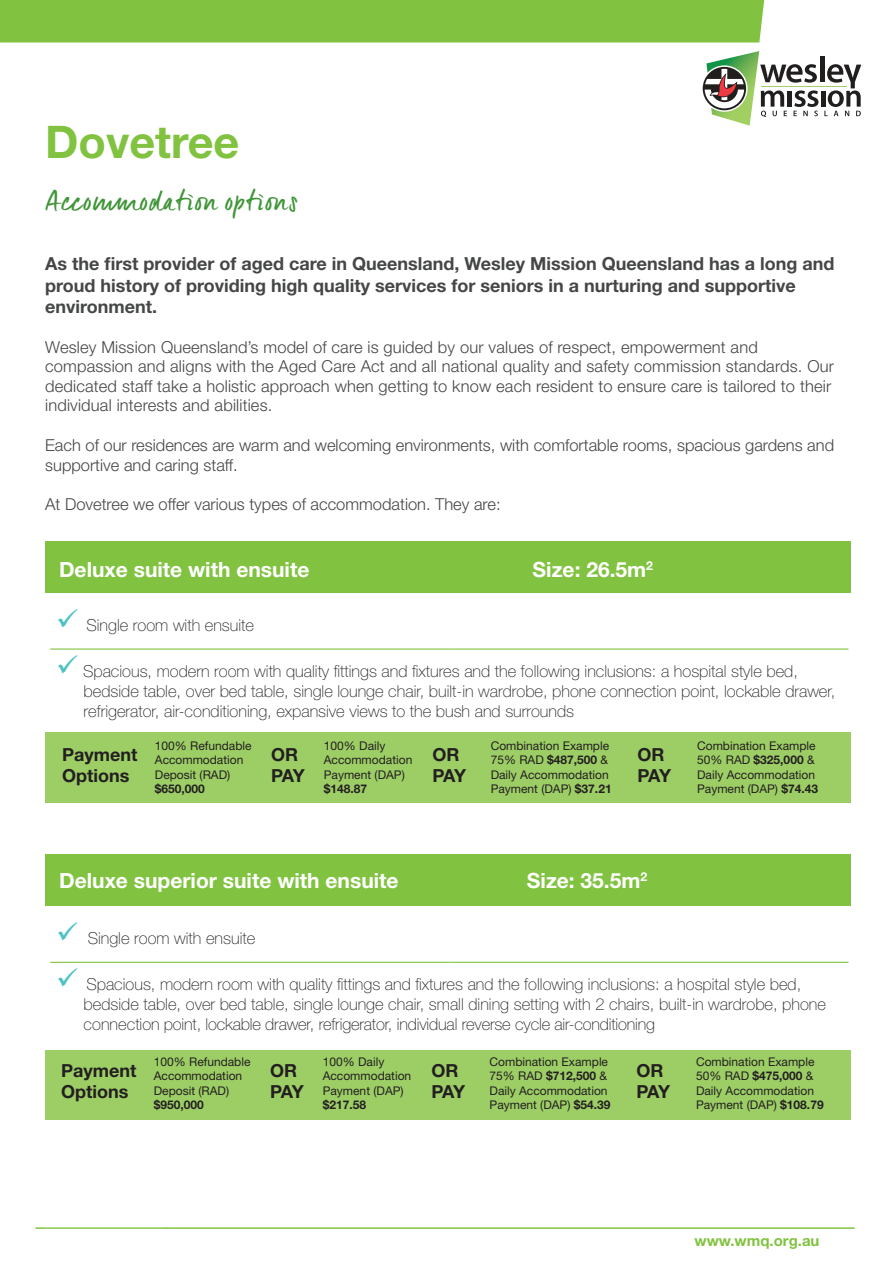
<style>
.page{position:relative;width:893px;height:1263px;background:#fff}
.page>*{position:absolute;margin:0;border:0;box-sizing:border-box;transform-origin:0 0}
.t1{font:700 45px "Helvetica Neue LT Std";color:#81c340}
.t2{font:25.5px "Epistula";letter-spacing:.05em;color:#3f9537}
.t3{font:700 21px "Helvetica Neue LT Std";color:#fff}
.t4{font:700 18px/21.6px "Helvetica Neue LT Std";color:#454647}
.t5{font:700 18px/21.6px "Helvetica Neue LT Std";color:#231f20}
.t6{font:100 16.5px/19.8px "Helvetica Neue LT Std";color:#231f20}
.t7{font:300 16.5px/19.6px "Helvetica Neue LT Std";letter-spacing:.01em;color:#454647}
.t8{font:700 15px "Helvetica Neue LT Std";color:#81c340}
.t9{font:12px/14.4px "Helvetica Neue LT Std";color:#231f20}
.t10{font:700 12px "Helvetica Neue LT Std";color:#231f20}
.s1{color:#4dc2c6}
.s2{font-weight:700}
</style>
<div class="page">
<hr style="left:821px;top:91px;width:4px;height:16px;background:#211e1e">
<hr style="left:820px;top:57px;width:4px;height:25px;background:#211e1e">
<svg style="left:824px;top:64px;width:36px;height:52px"></svg>
<hr style="left:761px;top:86px;width:85px;height:1px;background:#a2cf61">
<svg style="left:703px;top:51px;width:115px;height:75px"></svg>
<div style="left:0;top:0;width:765px;height:43px;background:#81c340"></div>
<hr style="left:35px;top:1227px;width:820px;height:2px;background:#81c340">
<div style="left:45px;top:854px;width:806px;height:52px;background:#81c340"></div>
<div style="left:45px;top:1051px;width:806px;height:69px;background:#9dce66"></div>
<hr style="left:50px;top:962px;width:400px;height:1px;background:#81c340">
<hr style="left:450px;top:962px;width:398px;height:1px;background:#81c340">
<div style="left:45px;top:541px;width:806px;height:52px;background:#81c340"></div>
<hr style="left:50px;top:648px;width:400px;height:2px;background:#81c340">
<hr style="left:450px;top:648px;width:398px;height:2px;background:#81c340">
<div style="left:45px;top:732px;width:806px;height:71px;background:#9dce66"></div>
<h1 class="t1" style="left:45px;top:114px;width:196px">Dovetree</h1>
<h2 class="t2" style="left:45px;top:187px;width:254px">Accommodation options</h2>
<p class="t4" style="left:45px;top:252px;width:791px">As the first provider of aged care in Queensland, Wesley Mission Queensland has a long and proud history of providing high quality services for seniors in a nurturing and supportive environment.</p>
<p class="t7" style="left:45px;top:336px;width:790px">Wesley Mission Queensland’s model of care is guided by our values of respect, empowerment and compassion and aligns with the Aged Care Act and all national quality and safety commission standards. Our dedicated staff take a holistic approach when getting to know each resident to ensure care is tailored to their individual interests and abilities.</p>
<p class="t7" style="left:45px;top:435px;width:790px">Each of our residences are warm and welcoming environments, with comfortable rooms, spacious gardens and supportive and caring staff.</p>
<p class="t7" style="left:45px;top:494px;width:457px">At Dovetree we offer various types of accommodation. They are:</p>
<p class="t3" style="left:59px;top:556px;width:252px">Deluxe suite with ensuite</p>
<p class="t3" style="left:533px;top:556px;width:122px">Size: 26.5m<sup>2</sup></p>
<p class="t3" style="left:64px;top:561px;width:168px">Deluxe h ensuite</p>
<p class="t3" style="left:538px;top:561px;width:122px">Size: 26.5m<sup>2</sup></p>
<p class="t6" style="left:56px;top:615px;width:199px"><span class="s1">✓</span> Single room with ensuite</p>
<p class="t6" style="left:84px;top:661px;width:753px;text-indent:-28px"><span class="s1">✓</span> Spacious, modern room with quality fittings and fixtures and the following inclusions: a hospital style bed, bedside table, over bed table, single lounge chair, built-in wardrobe, phone connection point, lockable drawer, refrigerator, air-conditioning, expansive views to the bush and surrounds</p>
<p class="t5" style="left:62px;top:743px;width:77px">Payment<br>Options</p>
<p class="t9" style="left:155px;top:738px;width:98px">100% Refundable<br>Accommodation<br>Deposit (RAD)</p>
<p class="t10" style="left:155px;top:781px;width:52px">$650,000</p>
<p class="t5" style="left:271px;top:743px;width:35px">OR<br>PAY</p>
<p class="t5" style="left:433px;top:743px;width:35px">OR<br>PAY</p>
<p class="t9" style="left:697px;top:738px;width:122px">Combination Example<br>50% RAD <span class="s2">$325,000</span> &amp;<br>Daily Accommodation<br>Payment (DAP) <span class="s2">$74.43</span></p>
<p class="t9" style="left:491px;top:738px;width:122px">Combination Example<br>75% RAD <span class="s2">$487,500</span> &amp;<br>Daily Accommodation<br>Payment (DAP) <span class="s2">$37.21</span></p>
<p class="t9" style="left:324px;top:738px;width:90px">100% Daily<br>Accommodation<br>Payment (DAP)</p>
<p class="t10" style="left:324px;top:781px;width:45px">$148.87</p>
<p class="t5" style="left:638px;top:743px;width:35px">OR<br>PAY</p>
<p class="t3" style="left:59px;top:867px;width:341px">Deluxe superior suite with ensuite</p>
<p class="t3" style="left:527px;top:867px;width:122px">Size: 35.5m<sup>2</sup></p>
<p class="t6" style="left:56px;top:928px;width:201px"><span class="s1">✓</span> Single room with ensuite</p>
<p class="t6" style="left:84px;top:974px;width:744px;text-indent:-28px"><span class="s1">✓</span> Spacious, modern room with quality fittings and fixtures and the following inclusions: a hospital style bed, bedside table, over bed table, single lounge chair, small dining setting with 2 chairs, built-in wardrobe, phone connection point, lockable drawer, refrigerator, individual reverse cycle air-conditioning</p>
<p class="t5" style="left:61px;top:1059px;width:77px">Payment<br>Options</p>
<p class="t9" style="left:154px;top:1054px;width:98px">100% Refundable<br>Accommodation<br>Deposit (RAD)</p>
<p class="t10" style="left:154px;top:1097px;width:52px">$950,000</p>
<p class="t5" style="left:270px;top:1059px;width:35px">OR<br>PAY</p>
<p class="t5" style="left:431px;top:1059px;width:35px">OR<br>PAY</p>
<p class="t9" style="left:696px;top:1054px;width:129px">Combination Example<br>50% RAD <span class="s2">$475,000</span> &amp;<br>Daily Accommodation<br>Payment (DAP) <span class="s2">$108.79</span></p>
<p class="t9" style="left:490px;top:1054px;width:122px">Combination Example<br>75% RAD <span class="s2">$712,500</span> &amp;<br>Daily Accommodation<br>Payment (DAP) <span class="s2">$54.39</span></p>
<p class="t9" style="left:323px;top:1054px;width:90px">100% Daily<br>Accommodation<br>Payment (DAP)</p>
<p class="t10" style="left:323px;top:1097px;width:45px">$217.58</p>
<p class="t5" style="left:636px;top:1059px;width:35px">OR<br>PAY</p>
<p class="t8" style="left:694px;top:1231px;width:126px">www.wmq.org.au</p>
</div>
